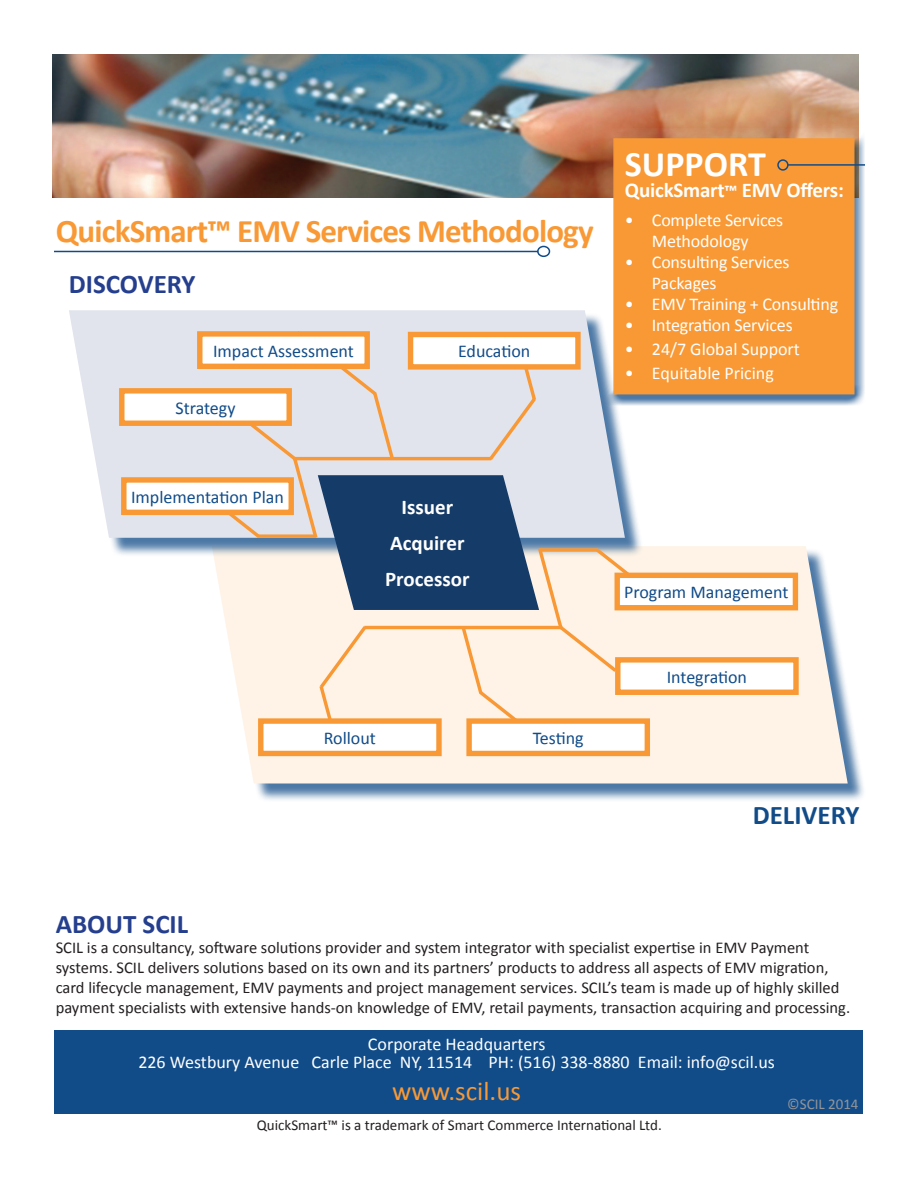
<style>
.page{position:relative;width:918px;height:1188px;background:#fff}
.page>*{position:absolute;margin:0;border:0;box-sizing:border-box;transform-origin:0 0}
.t1{font:700 36px "Calibri";color:#fff}
.t2{font:700 33px "Calibri";letter-spacing:-.025em;color:#f89935}
.t3{font:700 27px "Calibri";color:#253f8e}
.t4{font:27px "Calibri";color:#f89935}
.t5{font:700 27px "Calibri";color:#114c89}
.t6{font:700 21px "Calibri";color:#fff}
.t7{font:18px/21px "Calibri";letter-spacing:-.01em;color:#fff;text-align:center}
.t8{font:18px "Calibri";color:#114c89}
.t9{font:16.5px/19.8px "Calibri";color:#231f20}
.t10{font:15px "Calibri";color:#231f20}
.t11{font:15px "Calibri";color:#939598}
.s1{font-size:18px}
</style>
<div class="page">
<div style="left:215px;top:548px;width:651px;height:254px;background:#114c89;opacity:.75"></div>
<svg style="left:215px;top:546px;width:633px;height:237px;background:#f6eee5"></svg>
<svg style="left:69px;top:310px;width:534px;height:228px;fill:#e1e3ed"></svg>
<svg style="left:192px;top:331px;width:471px;height:424px;background:#cacbcf"></svg>
<svg style="left:539px;top:548px;width:59px;height:4px"></svg>
<img style="left:53px;top:54px;width:806px;height:144px">
<div style="left:55px;top:1031px;width:808px;height:83px;background:#114c89"></div>
<div style="left:605px;top:131px;width:260px;height:275px;background:#114c89;opacity:.75"></div>
<div style="left:613px;top:138px;width:242px;height:256px;background:#f89935;border:2px solid #f89935"></div>
<div style="left:411px;top:334px;width:167px;height:33px;background:#fff"></div>
<div style="left:408px;top:332px;width:173px;height:38px;border:5px solid #f89935"></div>
<div style="left:200px;top:334px;width:167px;height:32px;background:#fff"></div>
<div style="left:197px;top:331px;width:173px;height:38px;border:5px solid #f89935"></div>
<div style="left:124px;top:480px;width:167px;height:32px;background:#fff"></div>
<div style="left:121px;top:477px;width:173px;height:38px;border:5px solid #f89935"></div>
<div style="left:122px;top:391px;width:167px;height:32px;background:#fff"></div>
<div style="left:119px;top:388px;width:173px;height:38px;border:5px solid #f89935"></div>
<div style="left:617px;top:575px;width:178px;height:33px;background:#fff"></div>
<div style="left:615px;top:573px;width:183px;height:37px;border:5px solid #f89935"></div>
<div style="left:618px;top:660px;width:178px;height:32px;background:#fff"></div>
<div style="left:615px;top:657px;width:184px;height:38px;border:5px solid #f89935"></div>
<div style="left:469px;top:721px;width:178px;height:32px;background:#fff"></div>
<div style="left:466px;top:718px;width:184px;height:38px;border:5px solid #f89935"></div>
<div style="left:261px;top:721px;width:178px;height:32px;background:#fff"></div>
<div style="left:258px;top:718px;width:184px;height:38px;border:5px solid #f89935"></div>
<hr style="left:788px;top:164px;width:130px;height:2px;background:#114c89">
<div style="left:777px;top:159px;width:12px;height:12px;border:2px solid #114c89;border-radius:50%"></div>
<div style="left:865px;top:155px;width:53px;height:30px;background:#fff"></div>
<hr style="left:54px;top:251px;width:484px;height:1px;background:#114c89">
<div style="left:537px;top:246px;width:13px;height:11px;border:2px solid #114c89;border-radius:50%"></div>
<p class="t2" style="left:56px;top:210px;width:540px">QuickSmart™ EMV Services Methodology</p>
<p class="t3" style="left:69px;top:267px;width:128px">DISCOVERY</p>
<p class="t8" style="left:213px;top:340px;width:142px">Impact Assessment</p>
<p class="t8" style="left:458px;top:340px;width:74px">Education</p>
<p class="t8" style="left:175px;top:396px;width:62px">Strategy</p>
<p class="t8" style="left:131px;top:486px;width:154px">Implementation Plan</p>
<p class="t6" style="left:402px;top:494px;width:53px">Issuer</p>
<p class="t6" style="left:390px;top:530px;width:76px">Acquirer</p>
<p class="t6" style="left:385px;top:566px;width:86px">Processor</p>
<p class="t8" style="left:324px;top:727px;width:54px">Rollout</p>
<p class="t8" style="left:533px;top:727px;width:52px">Testing</p>
<p class="t1" style="left:625px;top:141px;width:142px">SUPPORT</p>
<p class="t6" style="left:625px;top:177px;width:221px">QuickSmart<span class="s1">™</span> EMV Offers:</p>
<p class="t7" style="left:625px;top:210px;width:160px">• Complete Services<br>Methodology</p>
<p class="t7" style="left:652px;top:252px;width:139px;text-align:left;text-indent:-27px">• Consulting Services<br>Packages</p>
<p class="t7" style="left:625px;top:294px;width:215px">• EMV Training + Consulting</p>
<p class="t7" style="left:625px;top:315px;width:169px">• Integration Services</p>
<p class="t7" style="left:625px;top:339px;width:177px">• 24/7 Global Support</p>
<p class="t7" style="left:625px;top:363px;width:150px">• Equitable Pricing</p>
<p class="t8" style="left:624px;top:581px;width:166px">Program Management</p>
<p class="t8" style="left:667px;top:665px;width:82px">Integration</p>
<p class="t5" style="left:753px;top:798px;width:108px">DELIVERY</p>
<p class="t3" style="left:56px;top:907px;width:134px">ABOUT SCIL</p>
<p class="t9" style="left:56px;top:938px;width:796px">SCIL is a consultancy, software solutions provider and system integrator with specialist expertise in EMV Payment systems. SCIL delivers solutions based on its own and its partners’ products to address all aspects of EMV migration, card lifecycle management, EMV payments and project management services. SCIL’s team is made up of highly skilled payment specialists with extensive hands-on knowledge of EMV, retail payments, transaction acquiring and processing.</p>
<p class="t7" style="left:368px;top:1033px;width:179px">Corporate Headquarters</p>
<p class="t7" style="left:138px;top:1051px;width:638px">226 Westbury Avenue Carle Place NY, 11514 PH: (516) 338-8880 Email: info@scil.us</p>
<p class="t4" style="left:392px;top:1074px;width:131px">www.scil.us</p>
<p class="t10" style="left:257px;top:1115px;width:407px">QuickSmart™ is a trademark of Smart Commerce International Ltd.</p>
<p class="t11" style="left:787px;top:1095px;width:73px">©SCIL 2014</p>
</div>
